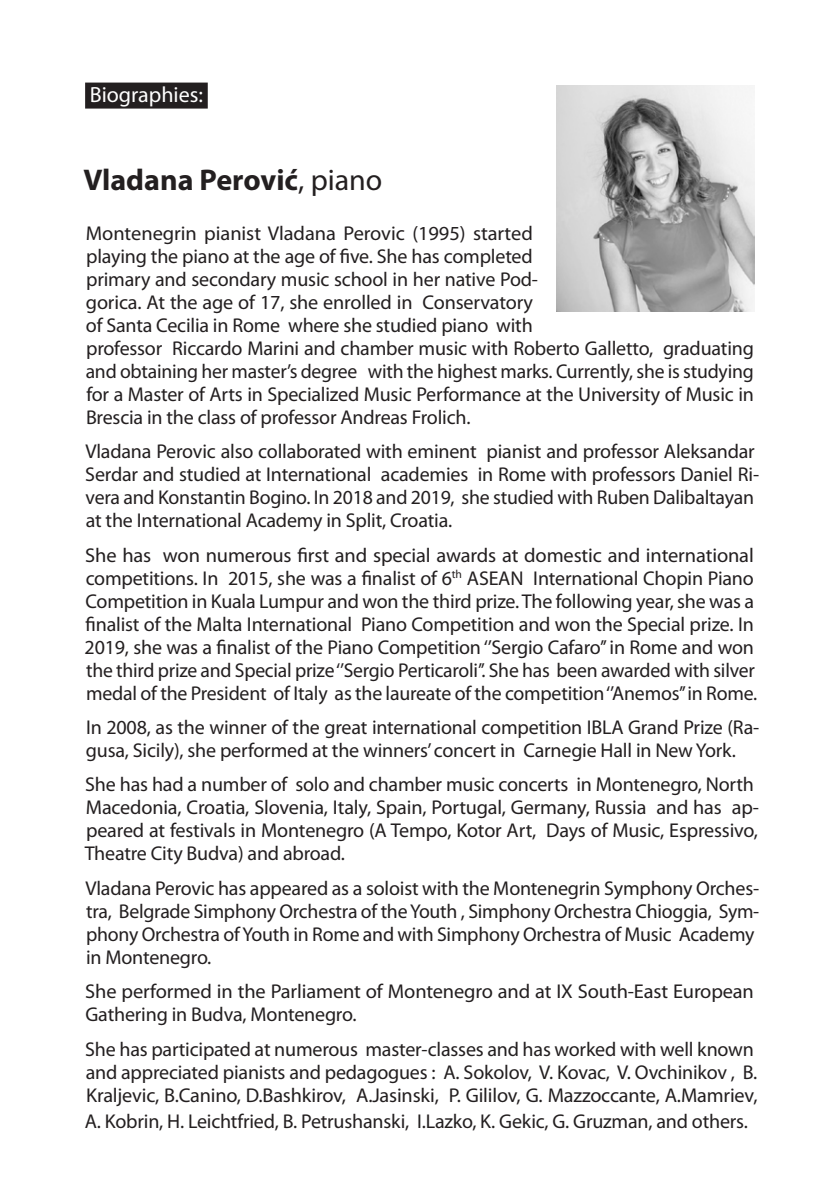
<style>
.page{position:relative;width:840px;height:1191px;background:#fff}
.page>*{position:absolute;margin:0;border:0;box-sizing:border-box;transform-origin:0 0}
.No_Spacing{font:700 30px "Myriad Pro";color:#231f20}
.No_Spacing-2{font:22px "Myriad Pro";color:#fff}
.t1{font:20px/23px "Myriad Pro";letter-spacing:-.01em;color:#231f20}
.s1{font-weight:400}
</style>
<div class="page">
<div style="left:85px;top:83px;width:123px;height:26px;background:#231f20"></div>
<img style="left:556px;top:85px;width:198px;height:227px">
<p class="No_Spacing-2" style="left:90px;top:82px;width:115px">Biographies:</p>
<p class="No_Spacing" style="left:83px;top:163px;width:300px">Vladana Perović<span class="s1">, piano</span></p>
<p class="t1" style="left:86px;top:222px;width:669px">Montenegrin pianist Vladana Perovic (1995) started<br>playing the piano at the age of five. She has completed<br>primary and secondary music school in her native Pod-<br>gorica. At the age of 17, she enrolled in Conservatory<br>of Santa Cecilia in Rome where she studied piano with<br>professor Riccardo Marini and chamber music with Roberto Galletto, graduating and obtaining her master’s degree with the highest marks. Currently, she is studying for a Master of Arts in Specialized Music Performance at the University of Music in Brescia in the class of professor Andreas Frolich.</p>
<p class="t1" style="left:85px;top:440px;width:675px">Vladana Perovic also collaborated with eminent pianist and professor Aleksandar Serdar and studied at International academies in Rome with professors Daniel Ri&shy;vera and Konstantin Bogino. In 2018 and 2019, she studied with Ruben Dalibaltayan at the International Academy in Split, Croatia.</p>
<p class="t1" style="left:85px;top:544px;width:674px">She has won numerous first and special awards at domestic and international competitions. In 2015, she was a finalist of 6<sup>th</sup> ASEAN International Chopin Piano Competition in Kuala Lumpur and won the third prize. The following year, she was a finalist of the Malta International Piano Competition and won the Special prize. In 2019, she was a finalist of the Piano Competition ‘’Sergio Cafaro’’ in Rome and won the third prize and Special prize ‘’Sergio Perticaroli’’. She has been awarded with silver medal of the President of Italy as the laureate of the competition ‘’Anemos’’ in Rome.</p>
<p class="t1" style="left:86px;top:716px;width:674px">In 2008, as the winner of the great international competition IBLA Grand Prize (Ra&shy;gusa, Sicily), she performed at the winners’ concert in Carnegie Hall in New York.</p>
<p class="t1" style="left:85px;top:773px;width:675px">She has had a number of solo and chamber music concerts in Montenegro, North Macedonia, Croatia, Slovenia, Italy, Spain, Portugal, Germany, Russia and has ap&shy;peared at festivals in Montenegro (A Tempo, Kotor Art, Days of Music, Espressivo, Theatre City Budva) and abroad.</p>
<p class="t1" style="left:85px;top:877px;width:674px">Vladana Perovic has appeared as a soloist with the Montenegrin Symphony Orches&shy;tra, Belgrade Simphony Orchestra of the Youth , Simphony Orchestra Chioggia, Sym&shy;phony Orchestra of Youth in Rome and with Simphony Orchestra of Music Academy in Montenegro.</p>
<p class="t1" style="left:85px;top:980px;width:669px">She performed in the Parliament of Montenegro and at IX South-East European<br>Gathering in Budva, Montenegro.</p>
<p class="t1" style="left:85px;top:1037px;width:673px">She has participated at numerous master-classes and has worked with well known and appreciated pianists and pedagogues : A. Sokolov, V. Kovac, V. Ovchinikov , B.<br>Kraljevic, B.Canino, D.Bashkirov, A.Jasinski, P. Gililov, G. Mazzoccante, A.Mamriev,</p>
<p class="t1" style="left:85px;top:1110px;width:664px">A. Kobrin, H. Leichtfried, B. Petrushanski, I.Lazko, K. Gekic, G. Gruzman, and others.</p>
</div>
